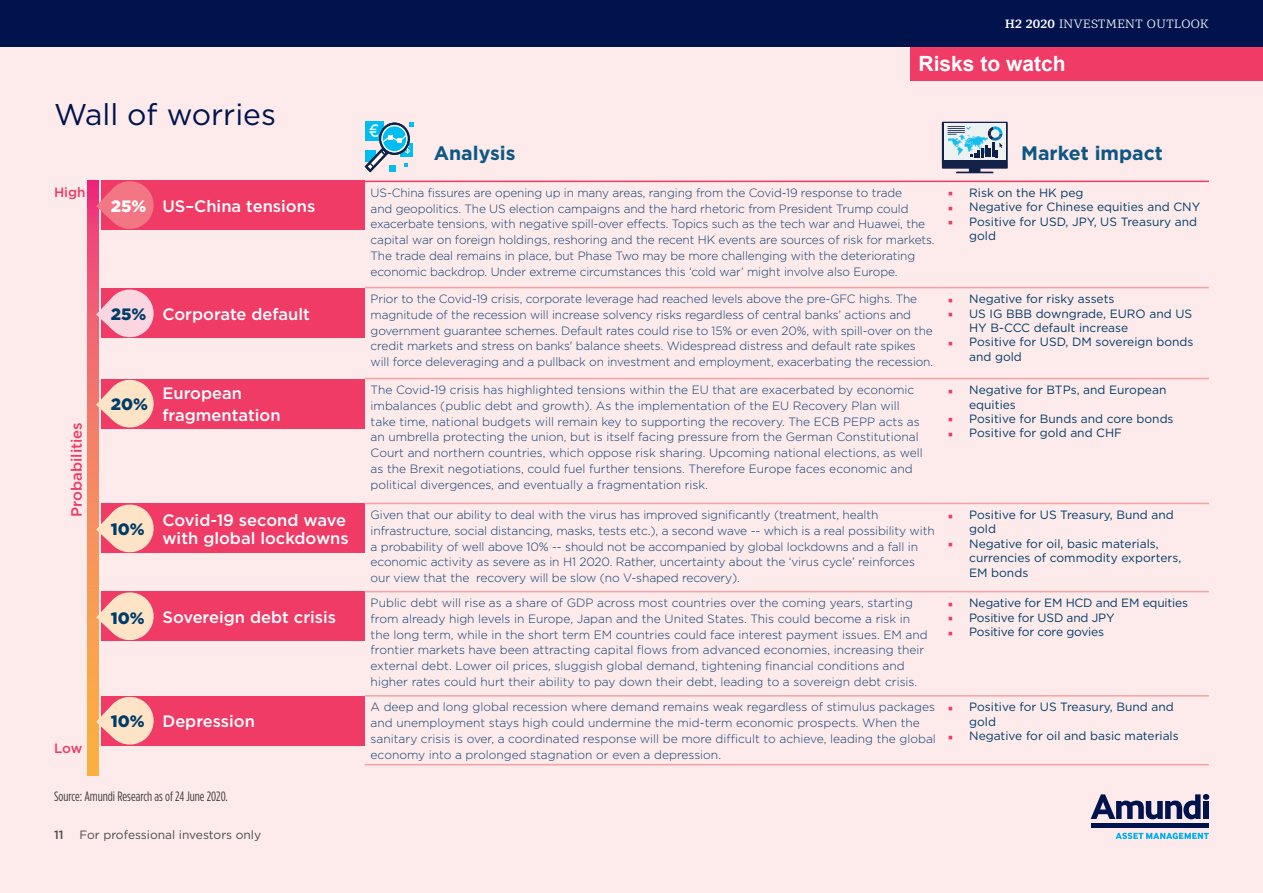
<style>
.page{position:relative;width:1263px;height:893px;background:#fff}
.page>*{position:absolute;margin:0;border:0;box-sizing:border-box;transform-origin:0 0}
.Amundi_Section_Headi{font:30px "Gotham";color:#00134d}
.t1{font:700 21px "Arial";color:#fff}
.t2{font:700 19.5px "Gotham";color:#0e5783}
.Amundi_Bullet_List{font:500 16.5px/18px "Gotham";color:#fff}
.Amundi_Bullet_List-2{font:900 16.5px "Gotham";color:#013c69}
.Amundi_Bullet_List-3{font:900 16.5px "Gotham";color:#fff}
.Amundi_Bullet_List-4{font:500 15px "Gotham";color:#ef3b66}
.Amundi_Chart_Source{font:13.5px "Gotham Condensed";color:#3e3e3f}
.Amundi_Bullet_List-5{font:500 13.5px "Gotham";color:#ef3b66}
.Amundi_Footnote{font:300 12px/15.8px "Gotham";letter-spacing:-.01em;color:#0e3b71}
.Amundi_Bullet_List-6{font:12px/14.4px "Gotham";color:#013c69}
.t3{font:12px "Gotham";color:#4b4c4d}
.t4{font:300 12px "Mediator Serif";letter-spacing:.02em;color:#fff}
.t5{font:500 12px "Gotham";color:#4b4c4d}
.s1{font-weight:700}
</style>
<div class="page">
<div style="left:0;top:47px;width:1263px;height:846px;background:#fdeaea"></div>
<div style="left:910px;top:47px;width:353px;height:34px;background:#ef3b66"></div>
<svg style="left:87px;top:181px;width:12px;height:595px"></svg>
<div style="left:101px;top:181px;width:264px;height:49px;background:#ef3b66"></div>
<svg style="left:96px;top:180px;width:60px;height:51px"></svg>
<div style="left:101px;top:288px;width:264px;height:50px;background:#ef3b66"></div>
<svg style="left:96px;top:287px;width:58px;height:53px"></svg>
<div style="left:101px;top:379px;width:264px;height:49px;background:#ef3b66"></div>
<svg style="left:96px;top:377px;width:60px;height:53px"></svg>
<div style="left:101px;top:504px;width:264px;height:49px;background:#ef3b66"></div>
<svg style="left:96px;top:502px;width:60px;height:53px"></svg>
<div style="left:101px;top:591px;width:264px;height:50px;background:#ef3b66"></div>
<svg style="left:96px;top:590px;width:58px;height:53px"></svg>
<div style="left:101px;top:696px;width:264px;height:49px;background:#ef3b66"></div>
<svg style="left:96px;top:694px;width:60px;height:53px"></svg>
<hr style="left:365px;top:181px;width:577px;height:1px;background:#ef3b66">
<hr style="left:942px;top:181px;width:267px;height:1px;background:#ef3b66">
<hr style="left:365px;top:287px;width:577px;height:1px;background:#f7a1a4">
<hr style="left:942px;top:287px;width:267px;height:1px;background:#f7a1a4">
<hr style="left:365px;top:378px;width:577px;height:1px;background:#f7a1a4">
<hr style="left:942px;top:378px;width:267px;height:1px;background:#f7a1a4">
<hr style="left:365px;top:503px;width:577px;height:1px;background:#f7a1a4">
<hr style="left:942px;top:503px;width:267px;height:1px;background:#f7a1a4">
<hr style="left:365px;top:591px;width:577px;height:1px;background:#f7a1a4">
<hr style="left:942px;top:591px;width:267px;height:1px;background:#f7a1a4">
<hr style="left:365px;top:695px;width:577px;height:2px;background:#f7a1a4">
<hr style="left:942px;top:695px;width:267px;height:2px;background:#f7a1a4">
<hr style="left:365px;top:764px;width:577px;height:1px;background:#f7a1a4">
<hr style="left:942px;top:764px;width:267px;height:1px;background:#f7a1a4">
<svg style="left:942px;top:122px;width:66px;height:51px"></svg>
<svg style="left:365px;top:122px;width:48px;height:50px"></svg>
<svg style="left:1091px;top:794px;width:118px;height:25px"></svg>
<div style="left:1203px;top:801px;width:6px;height:18px;background:#00134d"></div>
<hr style="left:1091px;top:824px;width:118px;height:4px;background:#00134d">
<svg style="left:1115px;top:833px;width:94px;height:6px"></svg>
<div style="left:0;top:0;width:1263px;height:47px;background:#00134d"></div>
<p class="Amundi_Section_Headi" style="left:54px;top:95px;width:223px">Wall of worries</p>
<p class="Amundi_Bullet_List-5" style="left:54px;top:183px;width:33px">High</p>
<p class="Amundi_Bullet_List-3" style="left:111px;top:194px;width:37px">25%</p>
<p class="Amundi_Bullet_List" style="left:162px;top:197px;width:154px">US–China tensions</p>
<p class="Amundi_Bullet_List-4" style="left:67px;top:517px;width:96px;rotate:-90deg">Probabilities</p>
<p class="Amundi_Bullet_List-2" style="left:111px;top:303px;width:37px">25%</p>
<p class="Amundi_Bullet_List" style="left:162px;top:305px;width:149px">Corporate default</p>
<p class="Amundi_Bullet_List-2" style="left:111px;top:393px;width:39px">20%</p>
<p class="Amundi_Bullet_List" style="left:162px;top:384px;width:81px">European</p>
<p class="Amundi_Bullet_List" style="left:162px;top:406px;width:120px">fragmentation</p>
<p class="Amundi_Bullet_List-2" style="left:111px;top:518px;width:35px">10%</p>
<p class="Amundi_Bullet_List" style="left:162px;top:511px;width:188px">Covid-19 second wave with global lockdowns</p>
<p class="Amundi_Bullet_List-2" style="left:111px;top:607px;width:35px">10%</p>
<p class="Amundi_Bullet_List" style="left:162px;top:608px;width:175px">Sovereign debt crisis</p>
<p class="Amundi_Bullet_List-5" style="left:54px;top:740px;width:30px">Low</p>
<p class="Amundi_Bullet_List-2" style="left:111px;top:710px;width:35px">10%</p>
<p class="Amundi_Bullet_List" style="left:162px;top:712px;width:94px">Depression</p>
<p class="Amundi_Chart_Source" style="left:54px;top:789px;width:175px">Source: Amundi Research as of 24 June 2020.</p>
<p class="t5" style="left:54px;top:827px;width:11px">11</p>
<p class="t3" style="left:80px;top:827px;width:183px">For professional investors only</p>
<p class="t4" style="left:1005px;top:16px;width:205px"><span class="s1">H2 2020</span> INVESTMENT OUTLOOK</p>
<p class="t1" style="left:918px;top:49px;width:149px">Risks to watch</p>
<p class="t2" style="left:434px;top:140px;width:83px">Analysis</p>
<p class="t2" style="left:1021px;top:140px;width:143px">Market impact</p>
<p class="Amundi_Footnote" style="left:371px;top:185px;width:565px">US-China fissures are opening up in many areas, ranging from the Covid-19 response to trade<br>and geopolitics. The US election campaigns and the hard rhetoric from President Trump could exacerbate tensions, with negative spill-over effects. Topics such as the tech war and Huawei, the capital war on foreign holdings, reshoring and the recent HK events are sources of risk for markets.<br>The trade deal remains in place, but Phase Two may be more challenging with the deteriorating economic backdrop. Under extreme circumstances this ‘cold war’ might involve also Europe.</p>
<p class="Amundi_Bullet_List-6" style="left:969px;top:185px;width:116px">Risk on the HK peg</p>
<p class="Amundi_Bullet_List-6" style="left:969px;top:200px;width:233px">Negative for Chinese equities and CNY</p>
<p class="Amundi_Bullet_List-6" style="left:969px;top:214px;width:230px">Positive for USD, JPY, US Treasury and gold</p>
<p class="Amundi_Footnote" style="left:371px;top:291px;width:564px">Prior to the Covid-19 crisis, corporate leverage had reached levels above the pre-GFC highs. The magnitude of the recession will increase solvency risks regardless of central banks’ actions and government guarantee schemes. Default rates could rise to 15% or even 20%, with spill-over on the credit markets and stress on banks' balance sheets. Widespread distress and default rate spikes will force deleveraging and a pullback on investment and employment, exacerbating the recession.</p>
<p class="Amundi_Bullet_List-6" style="left:969px;top:291px;width:147px">Negative for risky assets</p>
<p class="Amundi_Bullet_List-6" style="left:969px;top:306px;width:224px">US IG BBB downgrade, EURO and US<br>HY B-CCC default increase</p>
<p class="Amundi_Bullet_List-6" style="left:969px;top:335px;width:226px">Positive for USD, DM sovereign bonds and gold</p>
<p class="Amundi_Footnote" style="left:371px;top:382px;width:554px">The Covid-19 crisis has highlighted tensions within the EU that are exacerbated by economic imbalances (public debt and growth). As the implementation of the EU Recovery Plan will take time, national budgets will remain key to supporting the recovery. The ECB PEPP acts as an umbrella protecting the union, but is itself facing pressure from the German Constitutional Court and northern countries, which oppose risk sharing. Upcoming national elections, as well as the Brexit negotiations, could fuel further tensions. Therefore Europe faces economic and political divergences, and eventually a fragmentation risk.</p>
<p class="Amundi_Bullet_List-6" style="left:969px;top:382px;width:199px">Negative for BTPs, and European equities</p>
<p class="Amundi_Bullet_List-6" style="left:969px;top:411px;width:206px">Positive for Bunds and core bonds</p>
<p class="Amundi_Bullet_List-6" style="left:969px;top:426px;width:154px">Positive for gold and CHF</p>
<p class="Amundi_Footnote" style="left:371px;top:507px;width:566px">Given that our ability to deal with the virus has improved significantly (treatment, health infrastructure, social distancing, masks, tests etc.), a second wave -- which is a real possibility with a probability of well above 10% -- should not be accompanied by global lockdowns and a fall in economic activity as severe as in H1 2020. Rather, uncertainty about the ‘virus cycle’ reinforces our view that the recovery will be slow (no V-shaped recovery).</p>
<p class="Amundi_Bullet_List-6" style="left:969px;top:507px;width:206px">Positive for US Treasury, Bund and gold</p>
<p class="Amundi_Bullet_List-6" style="left:969px;top:536px;width:214px">Negative for oil, basic materials, currencies of commodity exporters,<br>EM bonds</p>
<p class="Amundi_Footnote" style="left:371px;top:595px;width:559px">Public debt will rise as a share of GDP across most countries over the coming years, starting from already high levels in Europe, Japan and the United States. This could become a risk in the long term, while in the short term EM countries could face interest payment issues. EM and frontier markets have been attracting capital flows from advanced economies, increasing their external debt. Lower oil prices, sluggish global demand, tightening financial conditions and higher rates could hurt their ability to pay down their debt, leading to a sovereign debt crisis.</p>
<p class="Amundi_Bullet_List-6" style="left:969px;top:595px;width:220px">Negative for EM HCD and EM equities</p>
<p class="Amundi_Bullet_List-6" style="left:969px;top:610px;width:147px">Positive for USD and JPY</p>
<p class="Amundi_Bullet_List-6" style="left:969px;top:624px;width:136px">Positive for core govies</p>
<p class="Amundi_Footnote" style="left:371px;top:699px;width:567px">A deep and long global recession where demand remains weak regardless of stimulus packages and unemployment stays high could undermine the mid-term economic prospects. When the sanitary crisis is over, a coordinated response will be more difficult to achieve, leading the global economy into a prolonged stagnation or even a depression.</p>
<p class="Amundi_Bullet_List-6" style="left:969px;top:700px;width:206px">Positive for US Treasury, Bund and gold</p>
<p class="Amundi_Bullet_List-6" style="left:969px;top:728px;width:211px">Negative for oil and basic materials</p>
</div>
